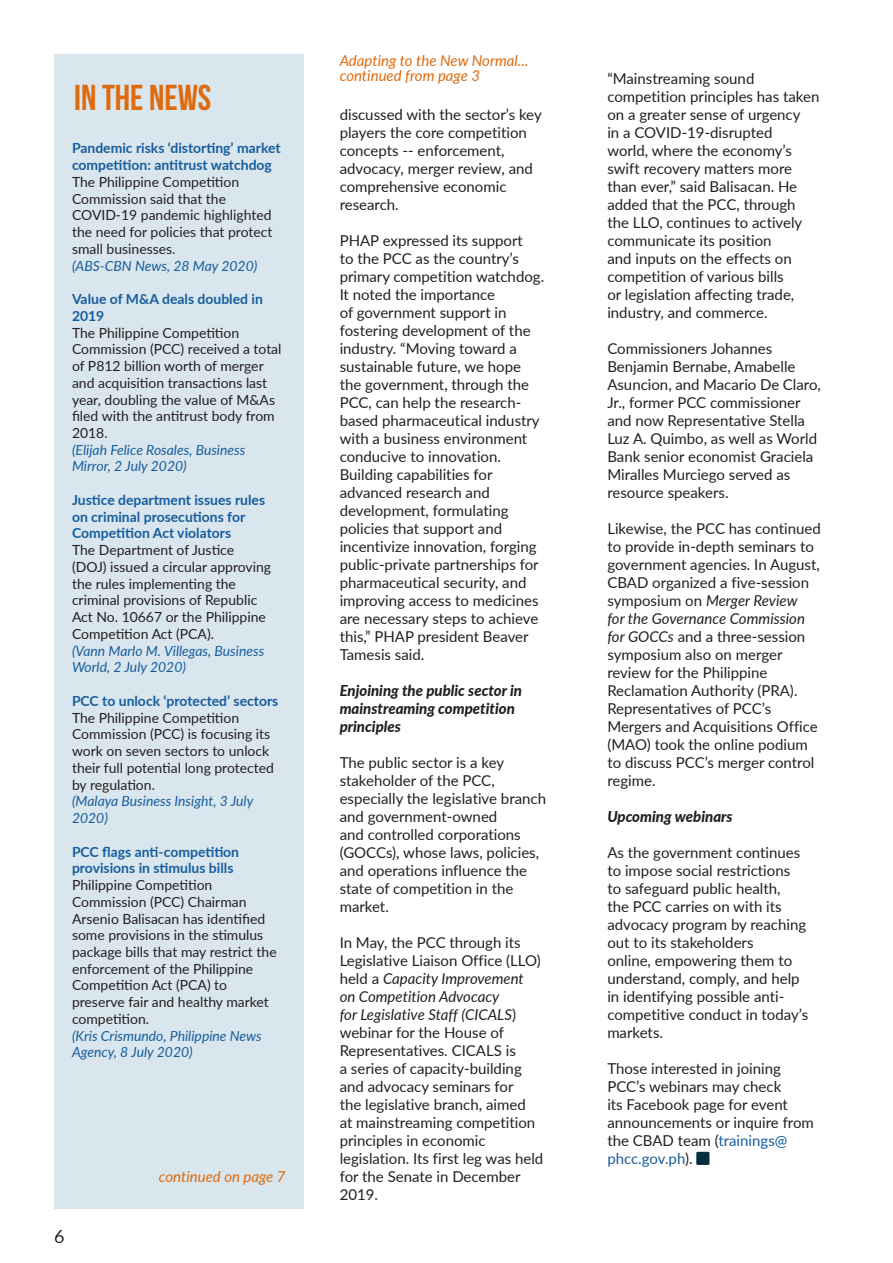
<style>
.page{position:relative;width:893px;height:1263px;background:#fff}
.page>*{position:absolute;margin:0;border:0;box-sizing:border-box;transform-origin:0 0}
.t1{font:700 36px "Bebas Neue";color:#de6b0f}
.t2{font:18px "Lato";color:#231f20}
.t3{font:15px/18px "Lato";color:#231f20}
.t4{font:italic 800 15px/18px "Lato";color:#231f20}
.No_Spacing{font:italic 15px/15px "Lato";color:#de6b0f}
.t5{font:13.95px/16.8px "Lato";color:#231f20}
.t6{font:700 13.95px/16.8px "Lato";color:#175d9e}
.t7{font:italic 13.95px/16.8px "Lato";color:#175d9e}
.s1{font-style:italic;color:#175d9e}
.s2{font-style:italic}
.s3{color:#175d9e}
</style>
<div class="page">
<div style="left:54px;top:54px;width:250px;height:1155px;background:#d9e6ed"></div>
<p class="t1" style="left:74px;top:77px;width:139px">IN THE NEWS</p>
<p class="t6" style="left:72px;top:139px;width:210px">Pandemic risks ‘distorting’ market competition: antitrust watchdog</p>
<p class="t5" style="left:72px;top:173px;width:202px">The Philippine Competition<br>Commission said that the<br>COVID-19 pandemic highlighted the need for policies that protect small businesses.</p>
<p class="t7" style="left:72px;top:257px;width:187px">(ABS-CBN News, 28 May 2020)</p>
<p class="t6" style="left:72px;top:290px;width:192px">Value of M&amp;A deals doubled in<br>2019</p>
<p class="t5" style="left:72px;top:323px;width:211px">The Philippine Competition<br>Commission (PCC) received a total of P812 billion worth of merger and acquisition transactions last year, doubling the value of M&amp;As filed with the antitrust body from<br>2018.<br><span class="s1">(Elijah Felice Rosales, Business<br>Mirror, 2 July 2020)</span></p>
<p class="t6" style="left:72px;top:491px;width:195px">Justice department issues rules on criminal prosecutions for<br>Competition Act violators</p>
<p class="t5" style="left:72px;top:541px;width:201px">The Department of Justice (DOJ) issued a circular approving the rules implementing the criminal provisions of Republic<br>Act No. 10667 or the Philippine<br>Competition Act (PCA).</p>
<p class="t7" style="left:72px;top:642px;width:194px">(Vann Marlo M. Villegas, Business<br>World, 2 July 2020)</p>
<p class="t6" style="left:72px;top:692px;width:208px">PCC to unlock ‘protected’ sectors</p>
<p class="t5" style="left:72px;top:708px;width:204px">The Philippine Competition<br>Commission (PCC) is focusing its work on seven sectors to unlock their full potential long protected by regulation.</p>
<p class="t7" style="left:72px;top:792px;width:183px">(Malaya Business Insight, 3 July<br>2020)</p>
<p class="t6" style="left:72px;top:842px;width:169px">PCC flags anti-competition provisions in stimulus bills</p>
<p class="t5" style="left:72px;top:876px;width:206px">Philippine Competition<br>Commission (PCC) Chairman<br>Arsenio Balisacan has identified some provisions in the stimulus package bills that may restrict the enforcement of the Philippine<br>Competition Act (PCA) to preserve fair and healthy market competition.</p>
<p class="t7" style="left:72px;top:1027px;width:191px">(Kris Crismundo, Philippine News<br>Agency, 8 July 2020)</p>
<p class="t2" style="left:54px;top:1224px;width:12px">6</p>
<p class="No_Spacing" style="left:159px;top:1168px;width:128px">continued on page 7</p>
<p class="No_Spacing" style="left:340px;top:53px;width:190px">Adapting to the New Normal... continued from page 3</p>
<p class="t3" style="left:340px;top:105px;width:204px">discussed with the sector’s key players the core competition concepts -- enforcement, advocacy, merger review, and comprehensive economic research.</p>
<p class="t3" style="left:340px;top:231px;width:206px">PHAP expressed its support<br>to the PCC as the country’s primary competition watchdog.<br>It noted the importance<br>of government support in fostering development of the industry. “Moving toward a sustainable future, we hope the government, through the<br>PCC, can help the research&shy;based pharmaceutical industry with a business environment conducive to innovation.<br>Building capabilities for advanced research and development, formulating policies that support and incentivize innovation, forging public-private partnerships for pharmaceutical security, and improving access to medicines are necessary steps to achieve this,” PHAP president Beaver<br>Tamesis said.</p>
<p class="t4" style="left:340px;top:681px;width:184px">Enjoining the public sector in mainstreaming competition principles</p>
<p class="t3" style="left:340px;top:753px;width:208px">The public sector is a key stakeholder of the PCC, especially the legislative branch and government-owned<br>and controlled corporations (GOCCs), whose laws, policies, and operations influence the state of competition in the market.</p>
<p class="t3" style="left:340px;top:933px;width:205px">In May, the PCC through its<br>Legislative Liaison Office (LLO) held a <span class="s2">Capacity Improvement on Competition Advocacy<br>for Legislative Staff (CICALS</span>) webinar for the House of<br>Representatives. CICALS is<br>a series of capacity-building and advocacy seminars for<br>the legislative branch, aimed<br>at mainstreaming competition principles in economic legislation. Its first leg was held for the Senate in December<br>2019.</p>
<p class="t3" style="left:607px;top:69px;width:214px">“Mainstreaming sound competition principles has taken on a greater sense of urgency<br>in a COVID-19-disrupted<br>world, where the economy’s swift recovery matters more than ever,” said Balisacan. He added that the PCC, through the LLO, continues to actively communicate its position<br>and inputs on the effects on competition of various bills<br>or legislation affecting trade, industry, and commerce.</p>
<p class="t3" style="left:607px;top:339px;width:215px">Commissioners Johannes<br>Benjamin Bernabe, Amabelle<br>Asuncion, and Macario De Claro,<br>Jr., former PCC commissioner and now Representative Stella<br>Luz A. Quimbo, as well as World<br>Bank senior economist Graciela<br>Miralles Murciego served as resource speakers.</p>
<p class="t3" style="left:607px;top:519px;width:215px">Likewise, the PCC has continued to provide in-depth seminars to government agencies. In August,<br>CBAD organized a five-session symposium on <span class="s2">Merger Review<br>for the Governance Commission for GOCCs</span> and a three-session symposium also on merger review for the Philippine<br>Reclamation Authority (PRA).<br>Representatives of PCC’s<br>Mergers and Acquisitions Office (MAO) took the online podium to discuss PCC’s merger control regime.</p>
<p class="t4" style="left:607px;top:807px;width:127px">Upcoming webinars</p>
<p class="t3" style="left:607px;top:843px;width:202px">As the government continues to impose social restrictions<br>to safeguard public health,<br>the PCC carries on with its advocacy program by reaching out to its stakeholders<br>online, empowering them to understand, comply, and help in identifying possible anti&shy;competitive conduct in today’s markets.</p>
<p class="t3" style="left:607px;top:1059px;width:208px">Those interested in joining<br>PCC’s webinars may check<br>its Facebook page for event announcements or inquire from the CBAD team (<span class="s3">trainings@ phcc.gov.ph</span>).</p>
</div>
